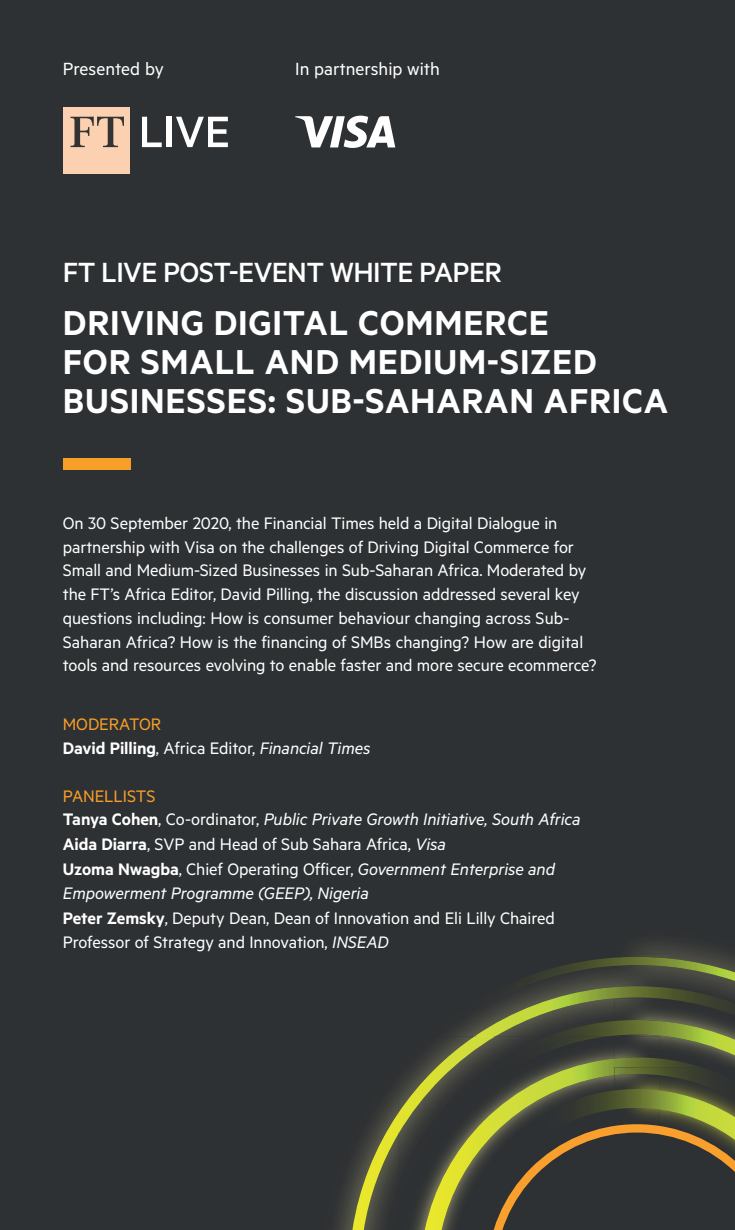
<style>
.page{position:relative;width:735px;height:1230px;background:#2e3133}
.page>*{position:absolute;margin:0;border:0;box-sizing:border-box;transform-origin:0 0}
.t1{font:600 38.88px/38.9px "Metric";letter-spacing:.02em;color:#fff}
.t2{font:500 31.25px "Metric";letter-spacing:-.02em;color:#fff}
.t3{font:19.88px "Metric";color:#fff}
.t4{font:18.75px/23.8px "Metric";letter-spacing:-.005em;color:#fff}
.s1{color:#f89f2a}
.s2{font-weight:600}
.s3{font-style:italic}
</style>
<div class="page">
<img style="left:633px;top:943px;width:102px;height:15px">
<img style="left:630px;top:953px;width:41px;height:4px">
<img style="left:337px;top:957px;width:334px;height:273px">
<svg style="left:352px;top:986px;width:135px;height:244px"></svg>
<img style="left:398px;top:1134px;width:23px;height:96px">
<img style="left:398px;top:1036px;width:89px;height:98px">
<svg style="left:425px;top:1057px;width:62px;height:173px"></svg>
<svg style="left:457px;top:1089px;width:30px;height:141px"></svg>
<svg style="left:487px;top:958px;width:248px;height:272px"></svg>
<div style="left:63px;top:459px;width:67px;height:11px;background:#f89f2a"></div>
<svg style="left:295px;top:116px;width:100px;height:32px"></svg>
<svg style="left:142px;top:117px;width:20px;height:30px"></svg>
<div style="left:167px;top:117px;width:5px;height:30px;background:#fff"></div>
<svg style="left:176px;top:117px;width:52px;height:30px"></svg>
<div style="left:63px;top:107px;width:67px;height:67px;background:#fcd1b1"></div>
<svg style="left:70px;top:116px;width:54px;height:31px"></svg>
<p class="t3" style="left:63px;top:57px;width:103px">Presented by</p>
<p class="t3" style="left:295px;top:57px;width:146px">In partnership with</p>
<h2 class="t2" style="left:63px;top:255px;width:440px">FT LIVE POST-EVENT WHITE PAPER</h2>
<h1 class="t1" style="left:63px;top:302px;width:607px">DRIVING DIGITAL COMMERCE<br>FOR SMALL AND MEDIUM-SIZED<br>BUSINESSES: SUB-SAHARAN AFRICA</h1>
<p class="t4" style="left:63px;top:510px;width:535px">On 30 September 2020, the Financial Times held a Digital Dialogue in partnership with Visa on the challenges of Driving Digital Commerce for Small and Medium-Sized Businesses in Sub-Saharan Africa. Moderated by the FT’s Africa Editor, David Pilling, the discussion addressed several key questions including: How is consumer behaviour changing across Sub-Saharan Africa? How is the financing of SMBs changing? How are digital tools and resources evolving to enable faster and more secure ecommerce?</p>
<p class="t4" style="left:63px;top:712px;width:309px"><span class="s1">MODERATOR<br></span><span class="s2">David Pilling</span>, Africa Editor, <span class="s3">Financial Times</span></p>
<p class="t4" style="left:63px;top:783px;width:519px;line-height:24.4px"><span class="s1">PANELLISTS<br></span><span class="s2">Tanya Cohen</span>, Co-ordinator, <span class="s3">Public Private Growth Initiative, South Africa </span><span class="s2">Aida Diarra</span>, SVP and Head of Sub Sahara Africa, <span class="s3">Visa<br></span><span class="s2">Uzoma Nwagba</span>, Chief Operating Officer, <span class="s3">Government Enterprise and Empowerment Programme (GEEP), Nigeria<br></span><span class="s2">Peter Zemsky</span>, Deputy Dean, Dean of Innovation and Eli Lilly Chaired Professor of Strategy and Innovation, <span class="s3">INSEAD</span></p>
</div>
